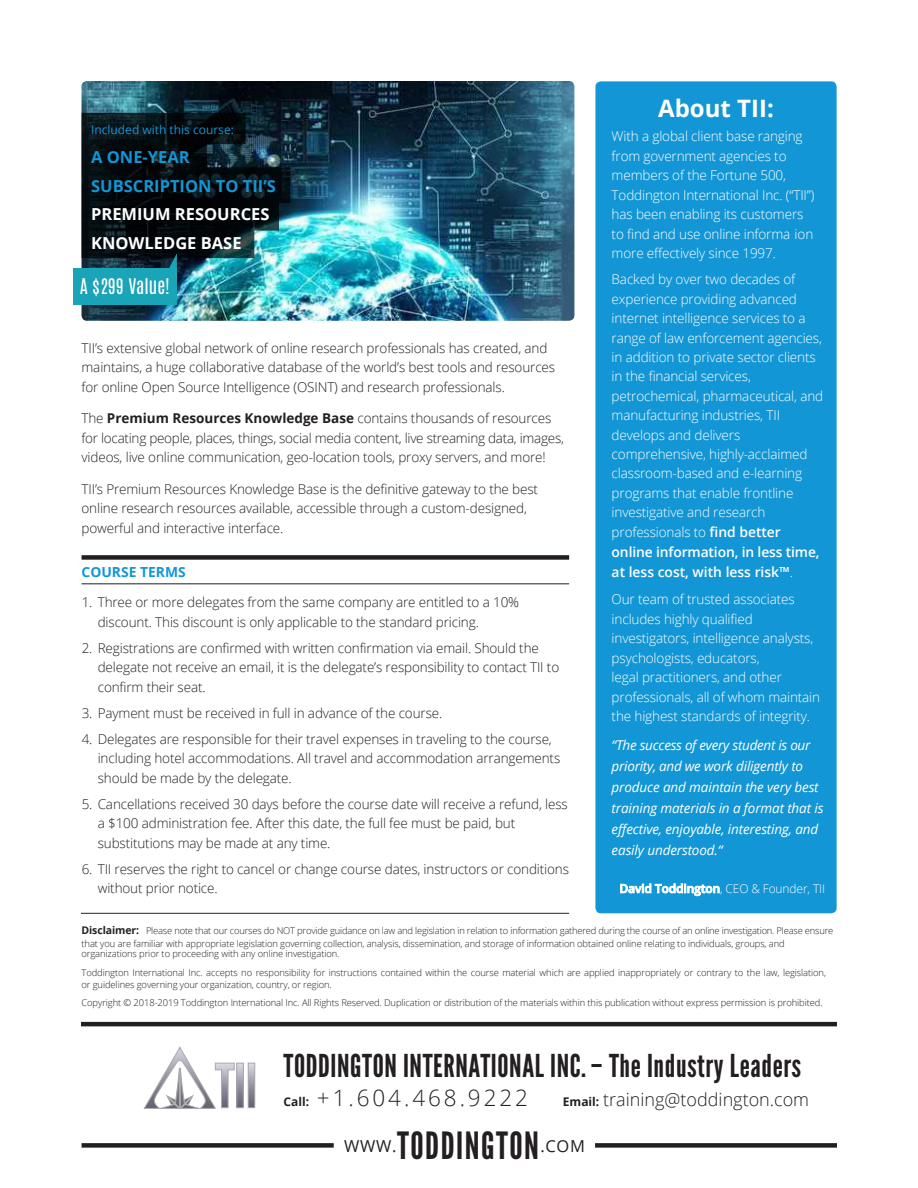
<style>
.page{position:relative;width:918px;height:1188px;background:#fff}
.page>*{position:absolute;margin:0;border:0;box-sizing:border-box;transform-origin:0 0}
.Head{font:37.5px "League Gothic";letter-spacing:.04em;color:#231f20}
.t1{font:31.5px "League Gothic";letter-spacing:.02em;color:#231f20}
.Body{font:700 24px "Open Sans";color:#fff}
.t2{font:300 22.5px "Open Sans";letter-spacing:.13em;color:#231f20}
.t3{font:300 18px "Open Sans";color:#231f20}
.t4{font:18px "Antonio";color:#fff}
.Subhead_2{font:700 16.5px/28.8px "Open Sans";color:#fff}
.Head-2{font:16.5px "Open Sans";letter-spacing:.04em;color:#231f20}
.Body-2{font:600 13.8px/20px "Open Sans";letter-spacing:-.01em;color:#fff}
.Subhead_3{font:700 13.8px "Open Sans";color:#1396d5}
.Body-3{font:300 13.5px/19.5px "Open Sans";letter-spacing:-.01em;color:#231f20}
.Body-4{font:300 13.5px/19.5px "Open Sans";letter-spacing:-.01em;color:#fff}
.Body-5{font:italic 13.5px/21px "Open Sans";letter-spacing:-.01em;color:#fff}
.Body-6{font:300 12px "Open Sans";letter-spacing:-.01em;color:#fff}
.Subhead_2-2{font:12px "Open Sans";color:#1396d5}
.t5{font:300 9.3px/12.3px "Open Sans";letter-spacing:-.01em;color:#231f20}
.s1{color:#1396d5}
.s2{font-weight:700}
.s3{font-weight:600;font-size:13.8px}
.s4{font-weight:300;font-size:13.5px}
.s5{font-style:inherit}
.s6{font-weight:600}
.s7{font-weight:700;font-size:10.5px}
.s8{font-weight:700;font-size:12px}
</style>
<div class="page">
<div style="left:595px;top:81px;width:242px;height:832px;background:#1396d5;border-radius:5px"></div>
<svg style="left:144px;top:1047px;width:91px;height:62px"></svg>
<svg style="left:239px;top:1065px;width:3px;height:41px"></svg>
<div style="left:237px;top:1063px;width:7px;height:45px;border:1px solid #a8a9ad"></div>
<svg style="left:250px;top:1065px;width:3px;height:41px"></svg>
<div style="left:248px;top:1063px;width:7px;height:45px;border:1px solid #a8a9ad"></div>
<div style="left:82px;top:1143px;width:252px;height:5px;background:#231f20"></div>
<hr style="left:81px;top:1022px;width:756px;height:4px;background:#231f20">
<div style="left:595px;top:1143px;width:242px;height:5px;background:#231f20"></div>
<hr style="left:81px;top:913px;width:488px;height:1px;background:#231f20">
<div style="left:82px;top:555px;width:487px;height:5px;background:#231f20"></div>
<hr style="left:82px;top:583px;width:487px;height:1px;background:#231f20">
<img style="left:82px;top:81px;width:492px;height:240px">
<div style="left:73px;top:268px;width:104px;height:37px;background:#1aa4b7"></div>
<svg style="left:82px;top:113px;width:208px;height:161px;background:#0e2228"></svg>
<p class="Subhead_2-2" style="left:91px;top:121px;width:144px">Included with this course:</p>
<p class="Subhead_2" style="left:91px;top:142px;width:186px"><span class="s1">A ONE-YEAR<br>SUBSCRIPTION TO TII’S<br></span>PREMIUM RESOURCES<br>KNOWLEDGE BASE</p>
<p class="t4" style="left:80px;top:273px;width:91px">A $299 Value!</p>
<p class="Body-3" style="left:82px;top:338px;width:475px">TII’s extensive global network of online research professionals has created, and maintains, a huge collaborative database of the world’s best tools and resources for online Open Source Intelligence (OSINT) and research professionals.</p>
<p class="Body-3" style="left:82px;top:408px;width:484px">The <span class="s2">Premium Resources Knowledge Base</span> contains thousands of resources for locating people, places, things, social media content, live streaming data, images, videos, live online communication, geo-location tools, proxy servers, and more!</p>
<p class="Body-3" style="left:82px;top:479px;width:458px">TII’s Premium Resources Knowledge Base is the definitive gateway to the best online research resources available, accessible through a custom-designed, powerful and interactive interface.</p>
<p class="Subhead_3" style="left:82px;top:562px;width:106px">COURSE TERMS</p>
<p class="Body-3" style="left:98px;top:592px;width:423px;text-indent:-16px">1. Three or more delegates from the same company are entitled to a 10% discount. This discount is only applicable to the standard pricing.</p>
<p class="Body-3" style="left:98px;top:638px;width:463px;text-indent:-16px">2. Registrations are confirmed with written confirmation via email. Should the delegate not receive an email, it is the delegate’s responsibility to contact TII to confirm their seat.</p>
<p class="Body-3" style="left:82px;top:703px;width:362px">3. Payment must be received in full in advance of the course.</p>
<p class="Body-3" style="left:98px;top:729px;width:464px;text-indent:-16px">4. Delegates are responsible for their travel expenses in traveling to the course, including hotel accommodations. All travel and accommodation arrangements should be made by the delegate.</p>
<p class="Body-3" style="left:98px;top:794px;width:472px;text-indent:-16px">5. Cancellations received 30 days before the course date will receive a refund, less a $100 administration fee. After this date, the full fee must be paid, but substitutions may be made at any time.</p>
<p class="Body-3" style="left:98px;top:859px;width:473px;text-indent:-16px">6. TII reserves the right to cancel or change course dates, instructors or conditions without prior notice.</p>
<p class="Body" style="left:658px;top:92px;width:117px">About TII:</p>
<p class="Body-4" style="left:612px;top:126px;width:204px">With a global client base ranging from government agencies to members of the Fortune 500,<br>Toddington International Inc. (“TII”) has been enabling its customers to find and use online informa ion more effectively since 1997.</p>
<p class="Body-4" style="left:612px;top:269px;width:213px">Backed by over two decades of experience providing advanced internet intelligence services to a range of law enforcement agencies, in addition to private sector clients in the financial services, petrochemical, pharmaceutical, and manufacturing industries, TII develops and delivers comprehensive, highly-acclaimed classroom-based and e-learning programs that enable frontline investigative and research professionals to <span class="s3">find better</span></p>
<p class="Body-2" style="left:612px;top:542px;width:209px">online information, in less time, at less cost, with less risk™<span class="s4">.</span></p>
<p class="Body-4" style="left:612px;top:589px;width:210px">Our team of trusted associates includes highly qualified investigators, intelligence analysts, psychologists, educators,<br>legal practitioners, and other professionals, all of whom maintain the highest standards of integrity.</p>
<p class="Body-5" style="left:612px;top:734px;width:213px">“The success of every student is our priority, and we work diligently to produce and maintain the very best training materials in a format that is e<span class="s5">ff</span>ective, enjoyable, interesting<span class="s5">,</span> and easily understood.“</p>
<p class="Body-6" style="left:619px;top:880px;width:207px"><span class="s6">David Toddington</span>, CEO &amp; Founder, TII</p>
<p class="t5" style="left:82px;top:925px;width:753px"><span class="s7">Disclaimer:</span> Please note that our courses do NOT provide guidance on law and legislation in relation to information gathered during the course of an online investigation. Please ensure that you are familiar with appropriate legislation governing collection, analysis, dissemination, and storage of information obtained online relating to individuals, groups, and</p>
<p class="t5" style="left:82px;top:945px;width:746px;line-height:18.1px">organizations prior to proceeding with any online investigation.<br>Toddington International Inc. accepts no responsibility for instructions contained within the course material which are applied inappropriately or contrary to the law, legislation,</p>
<p class="t5" style="left:82px;top:975px;width:743px;line-height:18.5px">or guidelines governing your organization, country, or region.<br>Copyright © 2018-2019 Toddington International Inc. All Rights Reserved. Duplication or distribution of the materials within this publication without express permission is prohibited.</p>
<p class="t1" style="left:284px;top:1048px;width:519px">TODDINGTON INTERNATIONAL INC. – The Industry Leaders</p>
<p class="t2" style="left:284px;top:1083px;width:246px"><span class="s8">Call:</span> +1.604.468.9222</p>
<p class="t3" style="left:563px;top:1088px;width:248px"><span class="s8">Email:</span> training@toddington.com</p>
<p class="Head-2" style="left:344px;top:1134px;width:54px">WWW.</p>
<p class="Head" style="left:397px;top:1124px;width:143px">TODDINGTON</p>
<p class="Head-2" style="left:540px;top:1134px;width:46px">.COM</p>
</div>
